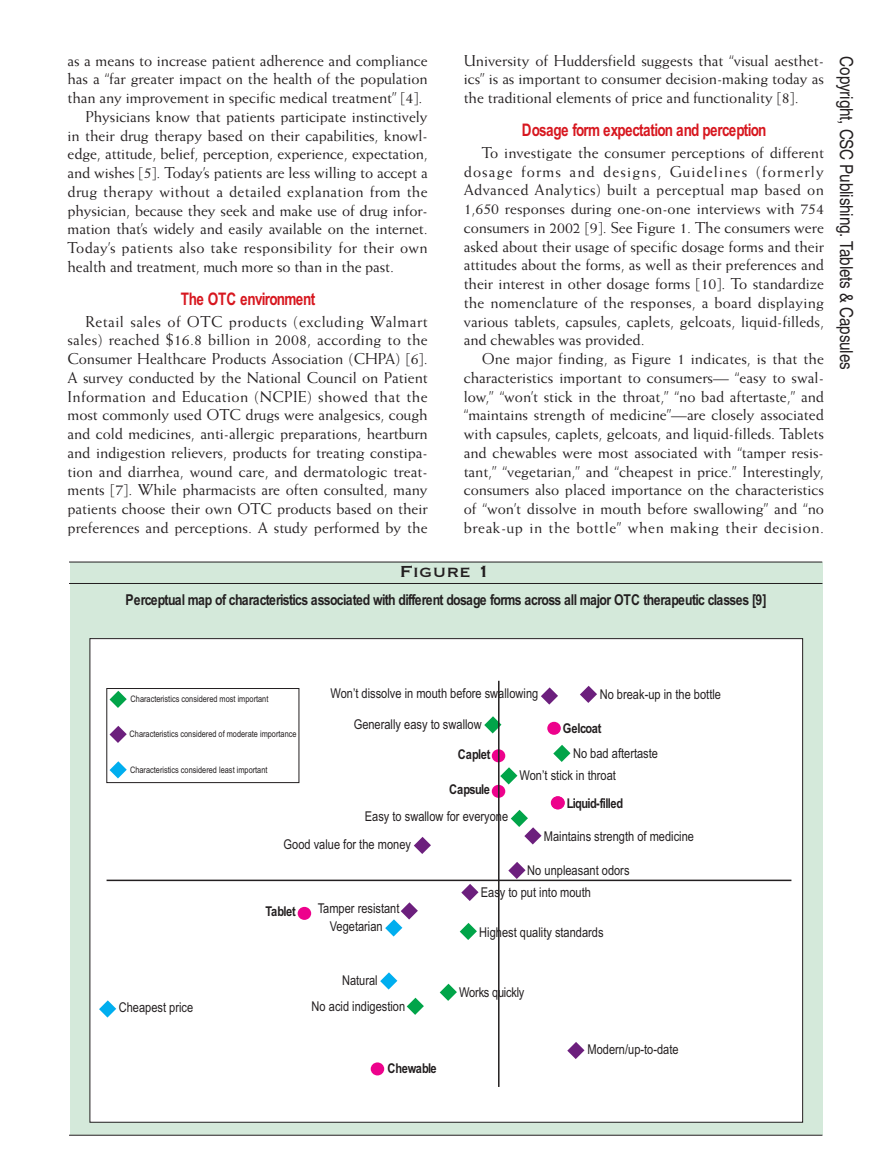
<style>
.page{position:relative;width:878px;height:1175px;background:#fff}
.page>*{position:absolute;margin:0;border:0;box-sizing:border-box;transform-origin:0 0}
.t1{font:21px "Copperplate";color:#231f20}
.t2{font:18px "Helvetica";letter-spacing:-.01em;color:#231f20;scale:.85 1}
.t3{font:700 17.4px "Arial Narrow";letter-spacing:-.045em;color:#d7171f;scale:.95 1}
.t4{font:15.75px/18.8px "Weiss";letter-spacing:-.005em;color:#231f20;text-align:justify}
.t5{font:15.75px "Weiss";letter-spacing:.015em;color:#231f20}
.t6{font:15.75px "Weiss";letter-spacing:.02em;color:#231f20}
.t7{font:700 15px "Arial Narrow";letter-spacing:-.045em;color:#231f20}
.t8{font:13.5px/27.5px "Arial Narrow";color:#231f20}
.t9{font:700 13.5px "Arial Narrow";letter-spacing:-.045em;color:#231f20}
.t10{font:13.5px "Arial Narrow";letter-spacing:-.02em;color:#231f20}
.t11{font:700 13.5px "Arial Narrow";letter-spacing:-.025em;color:#231f20}
.t12{font:9px "Arial Narrow";color:#231f20}
</style>
<div class="page">
<div style="left:70px;top:562px;width:752px;height:572px;background:#d4e9da"></div>
<hr style="left:69px;top:562px;width:753px;height:1px;background:#231f20">
<hr style="left:69px;top:583px;width:753px;height:1px;background:#231f20">
<hr style="left:69px;top:1134px;width:753px;height:1px;background:#231f20">
<div style="left:90px;top:638px;width:712px;height:484px;background:#fff"></div>
<svg style="left:541px;top:687px;width:17px;height:17px"></svg>
<svg style="left:580px;top:685px;width:17px;height:18px"></svg>
<svg style="left:508px;top:862px;width:17px;height:17px"></svg>
<svg style="left:461px;top:884px;width:17px;height:17px"></svg>
<svg style="left:414px;top:837px;width:17px;height:17px"></svg>
<svg style="left:567px;top:1042px;width:17px;height:17px"></svg>
<svg style="left:109px;top:725px;width:18px;height:18px"></svg>
<svg style="left:109px;top:761px;width:18px;height:17px"></svg>
<svg style="left:99px;top:1000px;width:17px;height:17px"></svg>
<svg style="left:385px;top:902px;width:33px;height:34px"></svg>
<svg style="left:380px;top:972px;width:17px;height:17px"></svg>
<svg style="left:109px;top:690px;width:18px;height:18px"></svg>
<svg style="left:484px;top:716px;width:17px;height:17px"></svg>
<svg style="left:553px;top:745px;width:17px;height:17px"></svg>
<svg style="left:500px;top:767px;width:17px;height:17px"></svg>
<svg style="left:510px;top:810px;width:31px;height:34px"></svg>
<svg style="left:459px;top:923px;width:18px;height:17px"></svg>
<svg style="left:439px;top:983px;width:18px;height:17px"></svg>
<svg style="left:406px;top:997px;width:18px;height:17px"></svg>
<div style="left:547px;top:722px;width:14px;height:13px;background:#ed028c;border-radius:50%"></div>
<svg style="left:492px;top:749px;width:13px;height:13px"></svg>
<svg style="left:492px;top:785px;width:13px;height:13px"></svg>
<div style="left:551px;top:796px;width:14px;height:13px;background:#ed028c;border-radius:50%"></div>
<div style="left:298px;top:906px;width:13px;height:13px;background:#ed028c;border-radius:50%"></div>
<div style="left:371px;top:1062px;width:13px;height:13px;background:#ed028c;border-radius:50%"></div>
<hr style="left:107px;top:879px;width:684px;height:2px;background:#231f20">
<hr style="left:498px;top:681px;width:1px;height:405px;background:#231f20">
<div style="left:107px;top:688px;width:192px;height:94px;border:1px solid #231f20"></div>
<p class="t4" style="left:464px;top:52px;width:362px">University of Huddersfield suggests that “visual aesthet&shy;ics” is as important to consumer decision-making today as the traditional elements of price and functionality [8].</p>
<p class="t3" style="left:522px;top:120px;width:259px">Dosage form expectation and perception</p>
<p class="t4" style="left:463px;top:144px;width:362px;text-indent:18px">To investigate the consumer perceptions of different dosage forms and designs, Guidelines (formerly Advanced Analytics) built a perceptual map based on 1,650 responses during one-on-one interviews with 754 consumers in 2002 [9]. See Figure 1. The consumers were asked about their usage of specific dosage forms and their attitudes about the forms, as well as their preferences and their interest in other dosage forms [10]. To standardize the nomenclature of the responses, a board displaying various tablets, capsules, caplets, gelcoats, liquid-filleds, and chewables was provided.</p>
<p class="t4" style="left:463px;top:350px;width:362px;text-indent:18px">One major finding, as Figure 1 indicates, is that the characteristics important to consumers— “easy to swal&shy;low,” “won’t stick in the throat,” “no bad aftertaste,” and “maintains strength of medicine”—are closely associated with capsules, caplets, gelcoats, and liquid-filleds. Tablets and chewables were most associated with “tamper resis&shy;tant,” “vegetarian,” and “cheapest in price.” Interestingly, consumers also placed importance on the characteristics of “won’t dissolve in mouth before swallowing” and “no break-up in the bottle” when making their decision.</p>
<h1 class="t1" style="left:400px;top:558px;width:92px">Figure 1</h1>
<p class="t7" style="left:126px;top:591px;width:642px">Perceptual map of characteristics associated with different dosage forms across all major OTC therapeutic classes [9]</p>
<p class="t4" style="left:68px;top:52px;width:361px">as a means to increase patient adherence and compliance</p>
<p class="t4" style="left:68px;top:71px;width:362px">has a “far greater impact on the health of the population</p>
<p class="t4" style="left:68px;top:90px;width:356px">than any improvement in specific medical treatment” [4].</p>
<p class="t4" style="left:86px;top:108px;width:344px">Physicians know that patients participate instinctively</p>
<p class="t4" style="left:68px;top:127px;width:361px">in their drug therapy based on their capabilities, knowl-</p>
<p class="t4" style="left:68px;top:146px;width:362px">edge, attitude, belief, perception, experience, expectation,</p>
<p class="t4" style="left:68px;top:164px;width:362px">and wishes [5]. Today’s patients are less willing to accept a</p>
<p class="t6" style="left:68px;top:186px;width:361px">drug therapy without a detailed explanation from the</p>
<p class="t4" style="left:68px;top:202px;width:361px">physician, because they seek and make use of drug infor-</p>
<p class="t4" style="left:68px;top:221px;width:361px">mation that’s widely and easily available on the internet.</p>
<p class="t5" style="left:68px;top:242px;width:361px">Today’s patients also take responsibility for their own</p>
<p class="t4" style="left:68px;top:258px;width:328px">health and treatment, much more so than in the past.</p>
<p class="t3" style="left:181px;top:289px;width:143px">The OTC environment</p>
<p class="t4" style="left:67px;top:313px;width:362px;text-indent:18px">Retail sales of OTC products (excluding Walmart sales) reached $16.8 billion in 2008, according to the Consumer Healthcare Products Association (CHPA) [6].<br>A survey conducted by the National Council on Patient Information and Education (NCPIE) showed that the most commonly used OTC drugs were analgesics, cough and cold medicines, anti-allergic preparations, heartburn and indigestion relievers, products for treating constipa&shy;tion and diarrhea, wound care, and dermatologic treat&shy;ments [7]. While pharmacists are often consulted, many patients choose their own OTC products based on their preferences and perceptions. A study performed by the</p>
<p class="t2" style="left:852px;top:56px;width:370px;rotate:90deg">Copyright, CSC Publishing. Tablets &amp; Capsules</p>
<p class="t8" style="left:330px;top:680px;width:209px">Won’t dissolve in mouth before swallowing</p>
<p class="t8" style="left:599px;top:681px;width:123px">No break-up in the bottle</p>
<p class="t12" style="left:131px;top:693px;width:139px">Characteristics considered most important</p>
<p class="t12" style="left:130px;top:728px;width:168px">Characteristics considered of moderate importance</p>
<p class="t12" style="left:130px;top:764px;width:139px">Characteristics considered least important</p>
<p class="t8" style="left:354px;top:710px;width:129px">Generally easy to swallow</p>
<p class="t11" style="left:563px;top:720px;width:40px">Gelcoat</p>
<p class="t8" style="left:573px;top:740px;width:86px">No bad aftertaste</p>
<p class="t9" style="left:458px;top:746px;width:34px">Caplet</p>
<p class="t9" style="left:449px;top:781px;width:42px">Capsule</p>
<p class="t8" style="left:519px;top:762px;width:98px">Won’t stick in throat</p>
<p class="t9" style="left:566px;top:795px;width:58px">Liquid-filled</p>
<p class="t8" style="left:283px;top:803px;width:226px;text-indent:81px">Easy to swallow for everyone<br>Good value for the money</p>
<p class="t8" style="left:544px;top:822px;width:152px">Maintains strength of medicine</p>
<p class="t8" style="left:481px;top:859px;width:150px;line-height:22.5px;text-indent:46px">No unpleasant odors<br>Easy to put into mouth</p>
<p class="t8" style="left:479px;top:918px;width:126px">Highest quality standards</p>
<p class="t8" style="left:318px;top:899px;width:83px;line-height:18px;text-align:center">Tamper resistant<br>Vegetarian</p>
<p class="t9" style="left:265px;top:903px;width:32px">Tablet</p>
<p class="t8" style="left:342px;top:966px;width:37px">Natural</p>
<p class="t8" style="left:119px;top:994px;width:76px">Cheapest price</p>
<p class="t8" style="left:311px;top:992px;width:95px">No acid indigestion</p>
<p class="t9" style="left:387px;top:1060px;width:51px">Chewable</p>
<p class="t10" style="left:459px;top:984px;width:67px">Works quickly</p>
<p class="t8" style="left:587px;top:1036px;width:93px">Modern/up-to-date</p>
</div>
